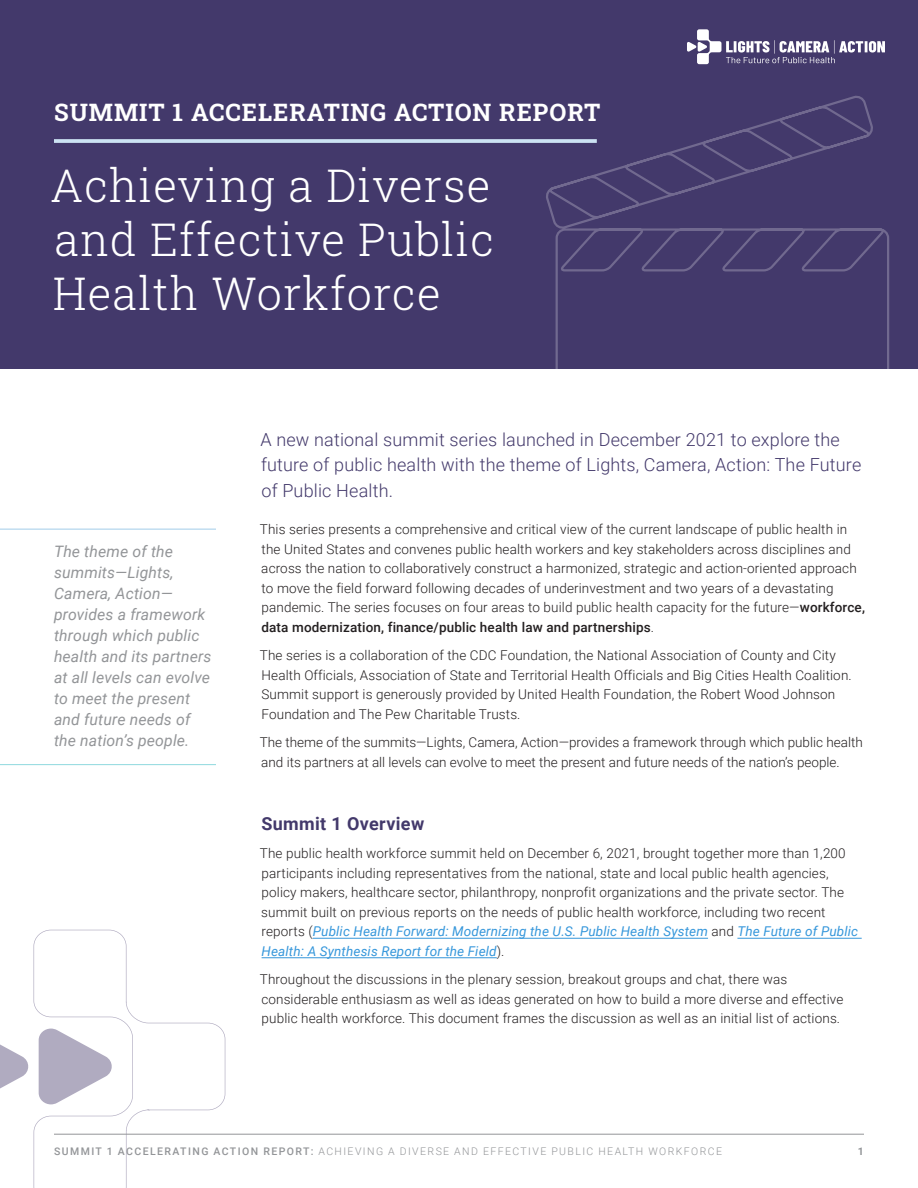
<style>
.page{position:relative;width:918px;height:1188px;background:#fff}
.page>*{position:absolute;margin:0;border:0;box-sizing:border-box;transform-origin:0 0}
.Section_Title_Small{font:300 45px/54px "Roboto Slab";letter-spacing:.025em;color:#fff;text-align:justify}
.Section_title_eyebro{font:24px "Roboto Slab";letter-spacing:.04em;color:#fff}
.Intro{font:300 18px/25.5px "Roboto";letter-spacing:.01em;color:#43396b}
.Subhead{font:700 18px "Roboto";letter-spacing:.02em;color:#43396b}
.Pull_quote{font:italic 15.75px/21px "Roboto";letter-spacing:.01em;color:#939598}
.Body{font:300 13.5px/19.5px "Roboto";letter-spacing:.01em;color:#231f20}
.t1{font:300 10.5px "Roboto";letter-spacing:.135em;color:#939598}
.t2{font:700 10.5px "Roboto";color:#939598}
.s1{font-weight:500}
.s2{font-weight:400;font-style:italic;color:#3697db}
</style>
<div class="page">
<svg style="left:0;top:1044px;width:29px;height:45px"></svg>
<svg style="left:33px;top:930px;width:192px;height:258px"></svg>
<div style="left:0;top:0;width:918px;height:369px;background:#43396b"></div>
<svg style="left:546px;top:95px;width:344px;height:274px"></svg>
<hr style="left:54px;top:1134px;width:810px;height:1px;background:#939598">
<svg style="left:687px;top:29px;width:198px;height:35px"></svg>
<svg style="left:54px;top:139px;width:543px;height:4px;background:#c3d8ea"></svg>
<hr style="left:313px;top:938px;width:395px;height:1px;background:#3697db">
<hr style="left:737px;top:938px;width:125px;height:1px;background:#3697db">
<hr style="left:262px;top:957px;width:235px;height:1px;background:#3697db">
<hr style="left:0;top:529px;width:216px;height:1px;background:#a1cce9">
<hr style="left:0;top:764px;width:216px;height:1px;background:#8fd9df">
<p class="Section_title_eyebro" style="left:54px;top:96px;width:548px">SUMMIT 1 ACCELERATING ACTION REPORT</p>
<p class="Section_Title_Small" style="left:51px;top:158px;width:445px">Achieving a Diverse and Effective Public Health Workforce</p>
<p class="Pull_quote" style="left:54px;top:541px;width:159px">The theme of the summits—Lights,<br>Camera, Action— provides a framework through which public health and its partners at all levels can evolve to meet the present and future needs of the nation’s people.</p>
<p class="Intro" style="left:260px;top:426px;width:602px">A new national summit series launched in December 2021 to explore the future of public health with the theme of Lights, Camera, Action: The Future of Public Health.</p>
<p class="Body" style="left:260px;top:519px;width:607px">This series presents a comprehensive and critical view of the current landscape of public health in the United States and convenes public health workers and key stakeholders across disciplines and across the nation to collaboratively construct a harmonized, strategic and action-oriented approach to move the field forward following decades of underinvestment and two years of a devastating pandemic. The series focuses on four areas to build public health capacity for the future—<span class="s1">workforce, data modernization, finance/public health law and partnerships</span>.</p>
<p class="Body" style="left:260px;top:645px;width:593px">The series is a collaboration of the CDC Foundation, the National Association of County and City Health Officials, Association of State and Territorial Health Officials and Big Cities Health Coalition.<br>Summit support is generously provided by United Health Foundation, the Robert Wood Johnson Foundation and The Pew Charitable Trusts.</p>
<p class="Body" style="left:260px;top:732px;width:604px">The theme of the summits—Lights, Camera, Action—provides a framework through which public health and its partners at all levels can evolve to meet the present and future needs of the nation’s people.</p>
<p class="Subhead" style="left:261px;top:810px;width:164px">Summit 1 Overview</p>
<p class="Body" style="left:260px;top:843px;width:600px">The public health workforce summit held on December 6, 2021, brought together more than 1,200 participants including representatives from the national, state and local public health agencies, policy makers, healthcare sector, philanthropy, nonprofit organizations and the private sector. The summit built on previous reports on the needs of public health workforce, including two recent reports (<span class="s2">Public Health Forward: Modernizing the U.S. Public Health System</span> and <span class="s2">The Future of Public Health: A Synthesis Report for the Field</span>).</p>
<p class="Body" style="left:260px;top:969px;width:585px">Throughout the discussions in the plenary session, breakout groups and chat, there was considerable enthusiasm as well as ideas generated on how to build a more diverse and effective public health workforce. This document frames the discussion as well as an initial list of actions.</p>
<p class="t1" style="left:54px;top:1144px;width:669px"><span class="s1">SUMMIT 1 ACCELERATING ACTION REPORT:</span> ACHIEVING A DIVERSE AND EFFECTIVE PUBLIC HEALTH WORKFORCE</p>
<p class="t2" style="left:858px;top:1144px;width:8px">1</p>
</div>
